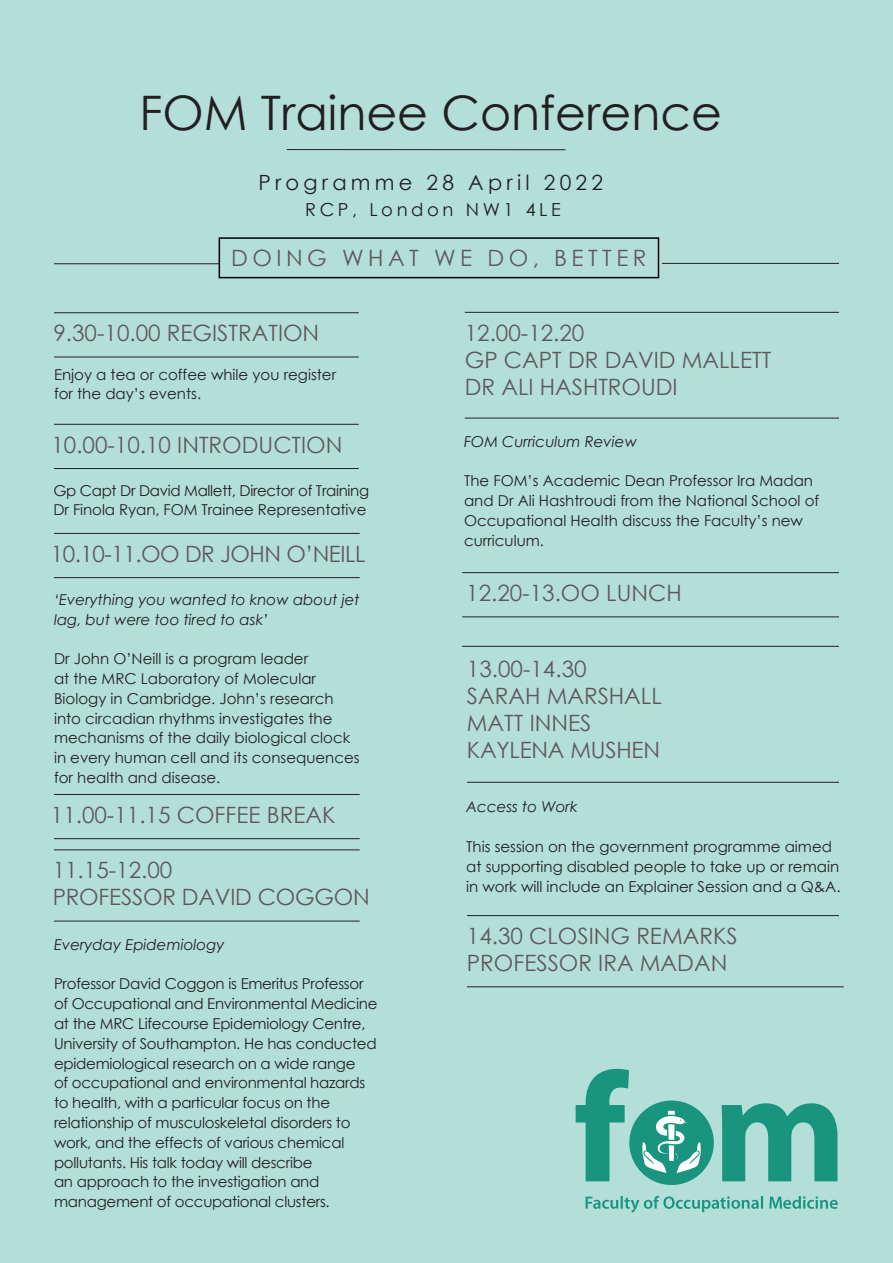
<style>
.page{position:relative;width:893px;height:1263px;background:#b3dfd8}
.page>*{position:absolute;margin:0;border:0;box-sizing:border-box;transform-origin:0 0}
.Master_Page_Header_a{font:47.55px "Century Gothic";color:#231f20}
.Page_Section_Header{font:22.5px/27px "Century Gothic";color:#5f585a}
.Page_Section_Header-2{font:22.5px "Century Gothic";letter-spacing:-.02em;color:#5f585a}
.Page_Section_Header-3{font:22.5px "Century Gothic";letter-spacing:.2em;color:#5f585a}
.Master_Page_Header_a-2{font:21px "Century Gothic";letter-spacing:.2em;color:#231f20}
.Master_Page_Header_a-3{font:18px "Century Gothic";letter-spacing:.2em;color:#231f20}
.Body_Text{font:15px/19.8px "Century Gothic";letter-spacing:-.005em;color:#231f20}
.Body_Text-2{font:italic 15px/19.8px "Century Gothic";color:#231f20}
</style>
<div class="page">
<div style="left:219px;top:237px;width:440px;height:41px;border:2px solid #000"></div>
<div style="left:629px;top:1100px;width:85px;height:85px;background:#18947f;border-radius:50%"></div>
<svg style="left:642px;top:1111px;width:59px;height:62px"></svg>
<svg style="left:586px;top:1196px;width:252px;height:16px"></svg>
<svg style="left:576px;top:1069px;width:53px;height:112px"></svg>
<svg style="left:721px;top:1103px;width:116px;height:78px"></svg>
<hr style="left:287px;top:149px;width:279px;height:1px;background:#231f20">
<hr style="left:54px;top:312px;width:305px;height:1px;background:#231f20">
<hr style="left:54px;top:357px;width:305px;height:1px;background:#231f20">
<hr style="left:54px;top:263px;width:165px;height:1px;background:#231f20">
<hr style="left:662px;top:263px;width:177px;height:1px;background:#231f20">
<hr style="left:465px;top:312px;width:374px;height:1px;background:#231f20">
<hr style="left:465px;top:418px;width:374px;height:1px;background:#231f20">
<hr style="left:467px;top:782px;width:372px;height:1px;background:#231f20">
<hr style="left:467px;top:915px;width:372px;height:1px;background:#231f20">
<hr style="left:467px;top:986px;width:377px;height:1px;background:#231f20">
<hr style="left:54px;top:849px;width:306px;height:1px;background:#231f20">
<hr style="left:54px;top:921px;width:306px;height:1px;background:#231f20">
<hr style="left:462px;top:572px;width:377px;height:1px;background:#231f20">
<hr style="left:462px;top:617px;width:377px;height:1px;background:#231f20">
<hr style="left:462px;top:646px;width:377px;height:1px;background:#231f20">
<hr style="left:54px;top:424px;width:305px;height:1px;background:#231f20">
<hr style="left:54px;top:468px;width:305px;height:1px;background:#231f20">
<hr style="left:54px;top:794px;width:306px;height:1px;background:#231f20">
<hr style="left:54px;top:838px;width:306px;height:1px;background:#231f20">
<hr style="left:54px;top:533px;width:306px;height:1px;background:#231f20">
<hr style="left:54px;top:577px;width:306px;height:1px;background:#231f20">
<p class="Master_Page_Header_a" style="left:139px;top:79px;width:584px">FOM Trainee Conference</p>
<p class="Master_Page_Header_a-2" style="left:258px;top:167px;width:346px">Programme 28 April 2022</p>
<p class="Master_Page_Header_a-3" style="left:305px;top:197px;width:257px">RCP, London NW1 4LE</p>
<p class="Page_Section_Header-3" style="left:231px;top:242px;width:417px">DOING WHAT WE DO, BETTER</p>
<p class="Page_Section_Header" style="left:53px;top:319px;width:267px">9.30-10.00 REGISTRATION</p>
<p class="Body_Text" style="left:54px;top:364px;width:284px">Enjoy a tea or coffee while you register for the day’s events.</p>
<p class="Page_Section_Header" style="left:51px;top:431px;width:293px">10.00-10.10 INTRODUCTION</p>
<p class="Body_Text" style="left:53px;top:480px;width:317px">Gp Capt Dr David Mallett, Director of Training<br>Dr Finola Ryan, FOM Trainee Representative</p>
<p class="Page_Section_Header-2" style="left:51px;top:538px;width:316px">10.10-11.OO DR JOHN O’NEILL</p>
<p class="Body_Text-2" style="left:54px;top:589px;width:307px">‘Everything you wanted to know about jet lag, but were too tired to ask’</p>
<p class="Body_Text" style="left:54px;top:648px;width:307px">Dr John O’Neill is a program leader<br>at the MRC Laboratory of Molecular Biology in Cambridge. John’s research into circadian rhythms investigates the mechanisms of the daily biological clock in every human cell and its consequences for health and disease.</p>
<p class="Page_Section_Header" style="left:51px;top:801px;width:286px">11.00-11.15 COFFEE BREAK</p>
<p class="Page_Section_Header" style="left:53px;top:856px;width:319px">11.15-12.00<br>PROFESSOR DAVID COGGON</p>
<p class="Body_Text-2" style="left:54px;top:934px;width:172px">Everyday Epidemiology</p>
<p class="Body_Text" style="left:54px;top:974px;width:325px">Professor David Coggon is Emeritus Professor of Occupational and Environmental Medicine at the MRC Lifecourse Epidemiology Centre, University of Southampton. He has conducted epidemiological research on a wide range<br>of occupational and environmental hazards to health, with a particular focus on the relationship of musculoskeletal disorders to work, and the effects of various chemical pollutants. His talk today will describe<br>an approach to the investigation and management of occupational clusters.</p>
<p class="Page_Section_Header" style="left:465px;top:319px;width:308px">12.00-12.20<br>GP CAPT DR DAVID MALLETT<br>DR ALI HASHTROUDI</p>
<p class="Body_Text-2" style="left:464px;top:431px;width:175px">FOM Curriculum Review</p>
<p class="Body_Text" style="left:464px;top:471px;width:357px">The FOM’s Academic Dean Professor Ira Madan and Dr Ali Hashtroudi from the National School of Occupational Health discuss the Faculty’s new curriculum.</p>
<p class="Page_Section_Header" style="left:466px;top:579px;width:217px">12.20-13.OO LUNCH</p>
<p class="Page_Section_Header" style="left:467px;top:654px;width:196px">13.00-14.30<br>SARAH MARSHALL<br>MATT INNES<br>KAYLENA MUSHEN</p>
<p class="Body_Text-2" style="left:466px;top:797px;width:113px">Access to Work</p>
<p class="Body_Text" style="left:466px;top:836px;width:376px">This session on the government programme aimed at supporting disabled people to take up or remain in work will include an Explainer Session and a Q&amp;A.</p>
<p class="Page_Section_Header" style="left:467px;top:922px;width:272px">14.30 CLOSING REMARKS<br>PROFESSOR IRA MADAN</p>
</div>
